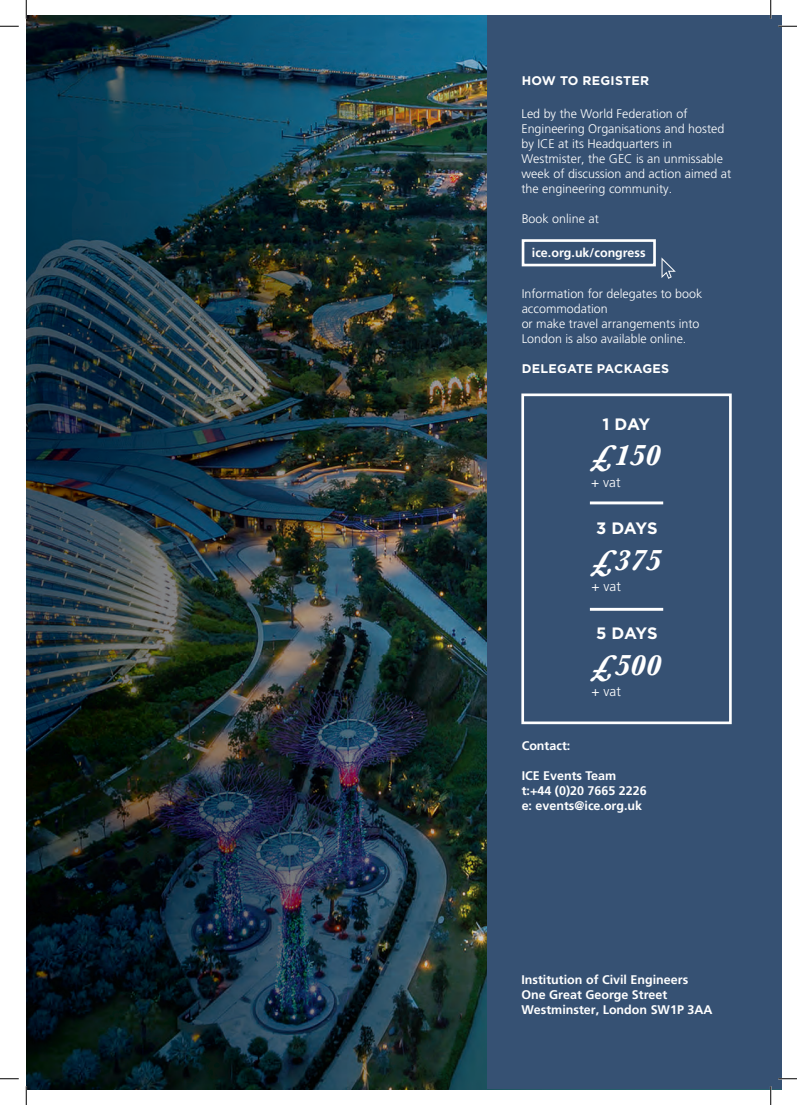
<style>
.page{position:relative;width:797px;height:1105px;background:#fff}
.page>*{position:absolute;margin:0;border:0;box-sizing:border-box;transform-origin:0 0}
.t1{font:italic 700 29.62px "Baskerville";color:#fff}
.t2{font:700 16.5px "Gotham Pro";letter-spacing:-.03em;color:#fff}
.t3{font:300 13.62px "Frutiger CE";color:#fff}
.t4{font:300 12.5px/15px "Frutiger CE";color:#fff}
.t5{font:700 12.5px/15px "Frutiger CE";color:#fff}
.Titles{font:700 12.5px "Gotham Pro";letter-spacing:.02em;color:#fff}
</style>
<div class="page">
<img style="left:27px;top:16px;width:460px;height:1073px">
<div style="left:487px;top:16px;width:294px;height:1073px;background:#365173"></div>
<div style="left:521px;top:239px;width:135px;height:27px;border:3px solid #fff"></div>
<svg style="left:661px;top:257px;width:14px;height:22px"></svg>
<div style="left:521px;top:393px;width:210px;height:331px;border:3px solid #fff"></div>
<hr style="left:590px;top:608px;width:73px;height:3px;background:#fff">
<hr style="left:590px;top:501px;width:73px;height:3px;background:#fff">
<svg style="left:0;top:25px;width:19px;height:2px"></svg>
<svg style="left:778px;top:25px;width:19px;height:2px"></svg>
<svg style="left:0;top:1078px;width:19px;height:1px"></svg>
<svg style="left:778px;top:1078px;width:19px;height:1px"></svg>
<svg style="left:25px;top:0;width:2px;height:19px"></svg>
<svg style="left:25px;top:1086px;width:2px;height:19px"></svg>
<svg style="left:770px;top:0;width:1px;height:19px"></svg>
<svg style="left:770px;top:1086px;width:1px;height:19px"></svg>
<p class="Titles" style="left:522px;top:73px;width:129px">HOW TO REGISTER</p>
<p class="t4" style="left:521px;top:106px;width:211px">Led by the World Federation of Engineering Organisations and hosted by ICE at its Headquarters in Westmister, the GEC is an unmissable week of discussion and action aimed at the engineering community.</p>
<p class="t4" style="left:521px;top:211px;width:79px">Book online at</p>
<p class="t5" style="left:532px;top:246px;width:115px">ice.org.uk/congress</p>
<p class="t4" style="left:521px;top:286px;width:182px">Information for delegates to book accommodation</p>
<p class="t4" style="left:521px;top:316px;width:179px">or make travel arrangements into<br>London is also available online.</p>
<p class="Titles" style="left:522px;top:361px;width:149px">DELEGATE PACKAGES</p>
<p class="t2" style="left:602px;top:414px;width:49px">1 DAY</p>
<p class="t1" style="left:592px;top:438px;width:69px">£150</p>
<p class="t3" style="left:591px;top:474px;width:31px">+ vat</p>
<p class="t2" style="left:596px;top:519px;width:63px">3 DAYS</p>
<p class="t1" style="left:593px;top:543px;width:69px">£375</p>
<p class="t3" style="left:591px;top:579px;width:31px">+ vat</p>
<p class="t2" style="left:596px;top:624px;width:63px">5 DAYS</p>
<p class="t1" style="left:593px;top:647px;width:69px">£500</p>
<p class="t3" style="left:591px;top:683px;width:31px">+ vat</p>
<p class="t5" style="left:521px;top:738px;width:50px">Contact:</p>
<p class="t5" style="left:521px;top:768px;width:96px">ICE Events Team</p>
<p class="t5" style="left:521px;top:783px;width:126px">t:+44 (0)20 7665 2226</p>
<p class="t5" style="left:521px;top:798px;width:122px">e: events@ice.org.uk</p>
<p class="t5" style="left:521px;top:972px;width:192px">Institution of Civil Engineers<br>One Great George Street<br>Westminster, London SW1P 3AA</p>
</div>
